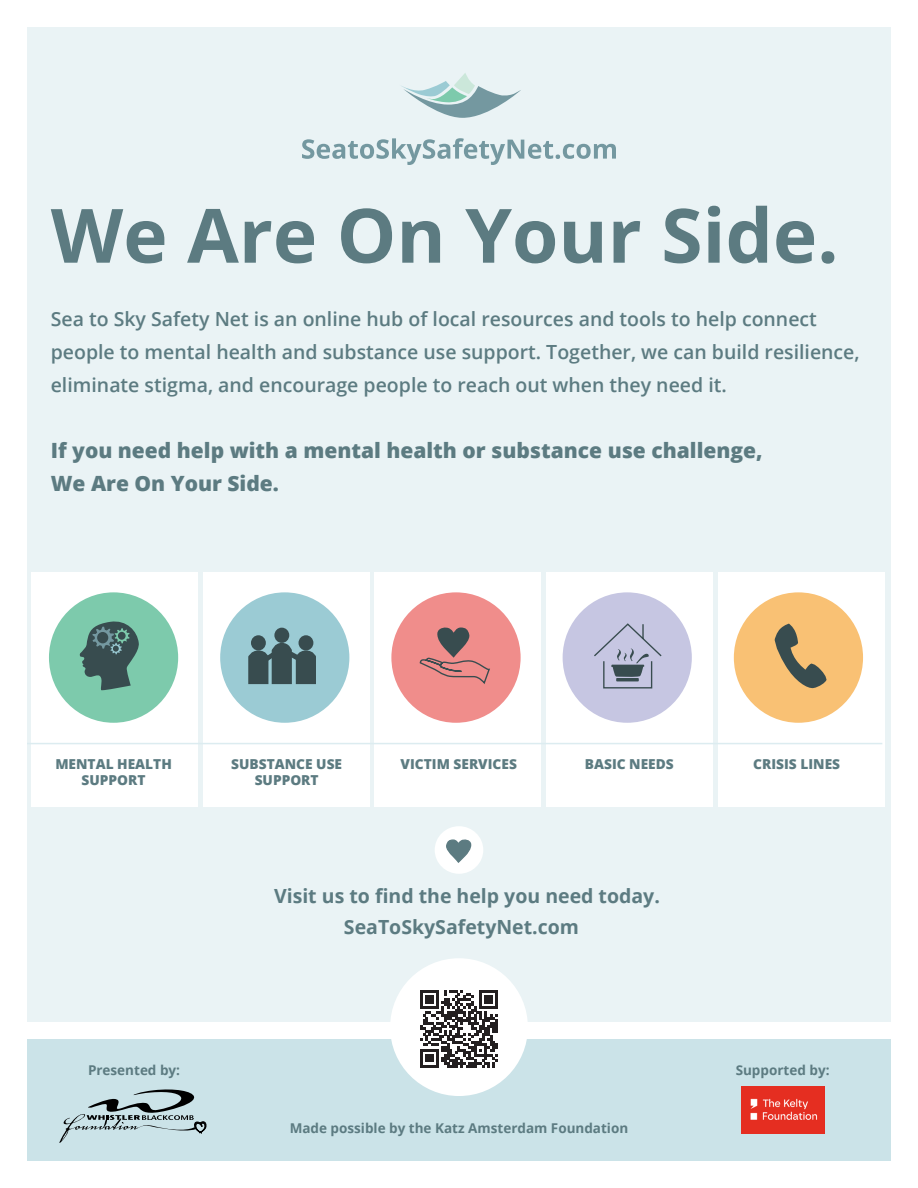
<style>
.page{position:relative;width:918px;height:1188px;background:#fff}
.page>*{position:absolute;margin:0;border:0;box-sizing:border-box;transform-origin:0 0}
.t1{font:700 75px "Open Sans";color:#5c7b81}
.t2{font:800 21px/33px "Open Sans";color:#5c7b81}
.t3{font:600 19.5px/33px "Open Sans";color:#5c7b81}
.t4{font:700 19.5px/31.5px "Open Sans";color:#5c7b81;text-align:center}
.t5{font:800 13.65px/16.5px "Open Sans";color:#5c7b81;text-align:center}
.t6{font:700 13.5px "Open Sans";color:#5c7b81}
</style>
<div class="page">
<div style="left:27px;top:27px;width:864px;height:995px;background:#eaf3f5"></div>
<div style="left:27px;top:1040px;width:864px;height:121px;background:#cbe3e8"></div>
<div style="left:31px;top:572px;width:167px;height:235px;background:#fff"></div>
<div style="left:203px;top:572px;width:167px;height:235px;background:#fff"></div>
<div style="left:375px;top:572px;width:166px;height:235px;background:#fff"></div>
<div style="left:546px;top:572px;width:167px;height:235px;background:#fff"></div>
<div style="left:718px;top:572px;width:167px;height:235px;background:#fff"></div>
<svg style="left:733px;top:592px;width:130px;height:131px"></svg>
<svg style="left:49px;top:592px;width:130px;height:131px"></svg>
<svg style="left:391px;top:592px;width:130px;height:131px"></svg>
<svg style="left:220px;top:592px;width:130px;height:131px"></svg>
<svg style="left:562px;top:592px;width:130px;height:131px"></svg>
<div style="left:435px;top:826px;width:48px;height:48px;background:#fff;border-radius:50%"></div>
<svg style="left:446px;top:839px;width:26px;height:24px"></svg>
<svg style="left:59px;top:1089px;width:148px;height:54px"></svg>
<svg style="left:402px;top:73px;width:119px;height:45px"></svg>
<svg style="left:302px;top:138px;width:314px;height:27px"></svg>
<hr style="left:27px;top:743px;width:855px;height:1px;background:#dcecf0">
<div style="left:390px;top:958px;width:138px;height:138px;background:#fff;border-radius:50%"></div>
<svg style="left:420px;top:990px;width:78px;height:77px"></svg>
<img style="left:741px;top:1087px;width:84px;height:47px">
<h1 class="t1" style="left:51px;top:183px;width:789px">We Are On Your Side.</h1>
<p class="t3" style="left:51px;top:302px;width:810px">Sea to Sky Safety Net is an online hub of local resources and tools to help connect people to mental health and substance use support. Together, we can build resilience, eliminate stigma, and encourage people to reach out when they need it.</p>
<p class="t2" style="left:51px;top:432px;width:713px">If you need help with a mental health or substance use challenge,<br>We Are On Your Side.</p>
<p class="t5" style="left:55px;top:755px;width:118px">MENTAL HEALTH<br>SUPPORT</p>
<p class="t5" style="left:231px;top:755px;width:112px">SUBSTANCE USE<br>SUPPORT</p>
<p class="t5" style="left:401px;top:755px;width:118px">VICTIM SERVICES</p>
<p class="t5" style="left:585px;top:755px;width:90px">BASIC NEEDS</p>
<p class="t5" style="left:753px;top:755px;width:88px">CRISIS LINES</p>
<p class="t4" style="left:274px;top:879px;width:387px">Visit us to find the help you need today.<br>SeaToSkySafetyNet.com</p>
<p class="t6" style="left:88px;top:1061px;width:94px">Presented by:</p>
<p class="t6" style="left:736px;top:1061px;width:95px">Supported by:</p>
<p class="t6" style="left:290px;top:1118px;width:340px">Made possible by the Katz Amsterdam Foundation</p>
</div>
